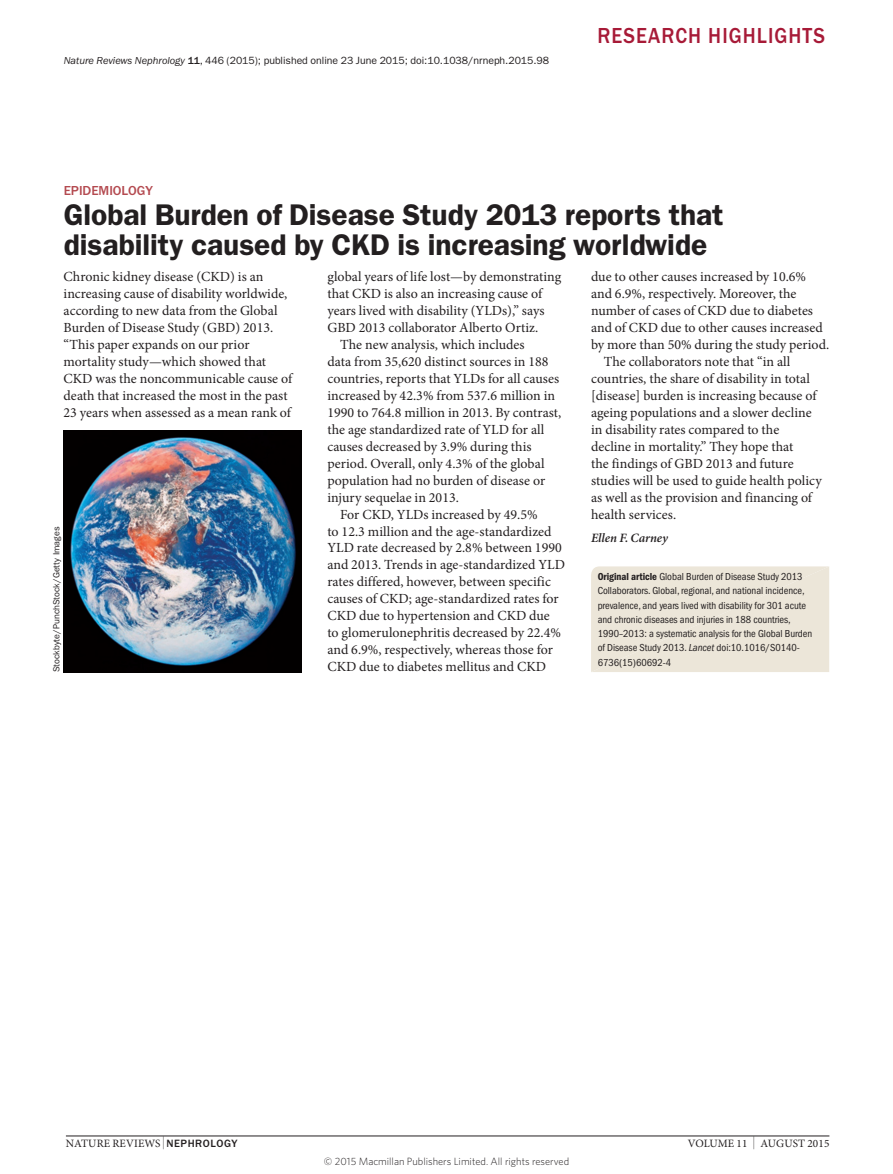
<style>
.page{position:relative;width:893px;height:1174px;background:#fff}
.page>*{position:absolute;margin:0;border:0;box-sizing:border-box;transform-origin:0 0}
.Title{font:600 30px/30px "ITC Franklin Gothic Std";letter-spacing:-.005em;color:#231f20}
.t1{font:500 22.5px "ITC Franklin Gothic Std";letter-spacing:.05em;color:#a71a37;scale:.9 1}
.Body_text{font:13.95px/17px "Minion Pro";color:#231f20}
.Body_first{font:13.95px/17px "Minion Pro";color:#231f20}
.Strapline{font:500 13.5px "ITC Franklin Gothic Std";letter-spacing:-.005em;color:#b44a50}
.Authors{font:italic 600 12.75px "Minion Pro";letter-spacing:-.005em;color:#231f20}
.t2{font:11.25px "Minion Pro Regular 2";letter-spacing:.01em;color:#231f20}
.References{font:condensed 10.5px/14.2px "ITC Franklin Gothic Std";letter-spacing:-.005em;color:#231f20}
.Citation_line{font:10.5px "ITC Franklin Gothic Std";letter-spacing:-.005em;color:#231f20}
.t3{font:300 10.5px "Whitney";color:#231f20}
.Figure_credit{font:9px "ITC Franklin Gothic Std";color:#231f20}
.s1{font-style:italic}
.s2{font-weight:500}
.s3{font-family:"ITC Franklin Gothic Std Dm Cd";font-stretch:normal}
.s4{font-size:12.9px}
.s5{font-family:"ITC Franklin Gothic Std";font-weight:500;font-size:10.95px}
</style>
<div class="page">
<hr style="left:66px;top:1135px;width:763px;height:1px;background:#231f20">
<div style="left:591px;top:566px;width:238px;height:106px;background:#ece6d9"></div>
<img style="left:64px;top:431px;width:238px;height:241px">
<p class="Citation_line" style="left:64px;top:54px;width:487px"><span class="s1">Nature Reviews Nephrology</span> <span class="s2">11</span>, 446 (2015); published online 23 June 2015; doi:10.1038/nrneph.2015.98</p>
<h2 class="t1" style="left:598px;top:22px;width:254px">RESEARCH HIGHLIGHTS</h2>
<p class="Strapline" style="left:64px;top:183px;width:91px">EPIDEMIOLOGY</p>
<p class="Title" style="left:64px;top:200px;width:661px">Global Burden of Disease Study 2013 reports that disability caused by CKD is increasing worldwide</p>
<p class="Body_text" style="left:591px;top:268px;width:240px">due to other causes increased by 10.6% and 6.9%, respectively. Moreover, the number of cases of CKD due to diabetes and of CKD due to other causes increased by more than 50% during the study period.</p>
<p class="Body_text" style="left:591px;top:353px;width:232px;text-indent:13px">The collaborators note that “in all countries, the share of disability in total [disease] burden is increasing because of ageing populations and a slower decline in disability rates compared to the decline in mortality.” They hope that<br>the findings of GBD 2013 and future studies will be used to guide health policy as well as the provision and financing of health services.</p>
<p class="Authors" style="left:591px;top:530px;width:79px">Ellen F. Carney</p>
<p class="Body_first" style="left:64px;top:268px;width:230px">Chronic kidney disease (CKD) is an increasing cause of disability worldwide, according to new data from the Global Burden of Disease Study (GBD) 2013. “This paper expands on our prior mortality study—which showed that CKD was the noncommunicable cause of death that increased the most in the past 23 years when assessed as a mean rank of</p>
<p class="Body_first" style="left:327px;top:268px;width:235px">global years of life lost—by demonstrating that CKD is also an increasing cause of years lived with disability (YLDs),” says GBD 2013 collaborator Alberto Ortiz.</p>
<p class="Body_text" style="left:327px;top:336px;width:235px;text-indent:13px">The new analysis, which includes<br>data from 35,620 distinct sources in 188 countries, reports that YLDs for all causes increased by 42.3% from 537.6 million in 1990 to 764.8 million in 2013. By contrast, the age standardized rate of YLD for all causes decreased by 3.9% during this period. Overall, only 4.3% of the global population had no burden of disease or injury sequelae in 2013.</p>
<p class="Body_text" style="left:327px;top:505px;width:239px;text-indent:13px">For CKD, YLDs increased by 49.5%<br>to 12.3 million and the age-standardized YLD rate decreased by 2.8% between 1990 and 2013. Trends in age-standardized YLD rates differed, however, between specific causes of CKD; age-standardized rates for CKD due to hypertension and CKD due<br>to glomerulonephritis decreased by 22.4% and 6.9%, respectively, whereas those for CKD due to diabetes mellitus and CKD</p>
<p class="Figure_credit" style="left:51px;top:672px;width:147px;rotate:-90deg">Stockbyte/PunchStock/Getty Images</p>
<p class="References" style="left:598px;top:569px;width:216px"><span class="s3">Original article</span> Global Burden of Disease Study 2013<br>Collaborators. Global, regional, and national incidence, prevalence, and years lived with disability for 301 acute and chronic diseases and injuries in 188 countries, 1990–2013: a systematic analysis for the Global Burden of Disease Study 2013. <span class="s1">Lancet</span> doi:10.1016/S0140- 6736(15)60692-4</p>
<p class="t2" style="left:66px;top:1135px;width:173px">NATURE REVIEWS <span class="s4">|</span> <span class="s5">NEPHROLOGY</span></p>
<p class="t2" style="left:688px;top:1135px;width:143px">VOLUME 11 <span class="s4">|</span> AUGUST 2015</p>
<p class="t3" style="left:324px;top:1154px;width:247px">© 2015 Macmillan Publishers Limited. All rights reserved</p>
</div>
